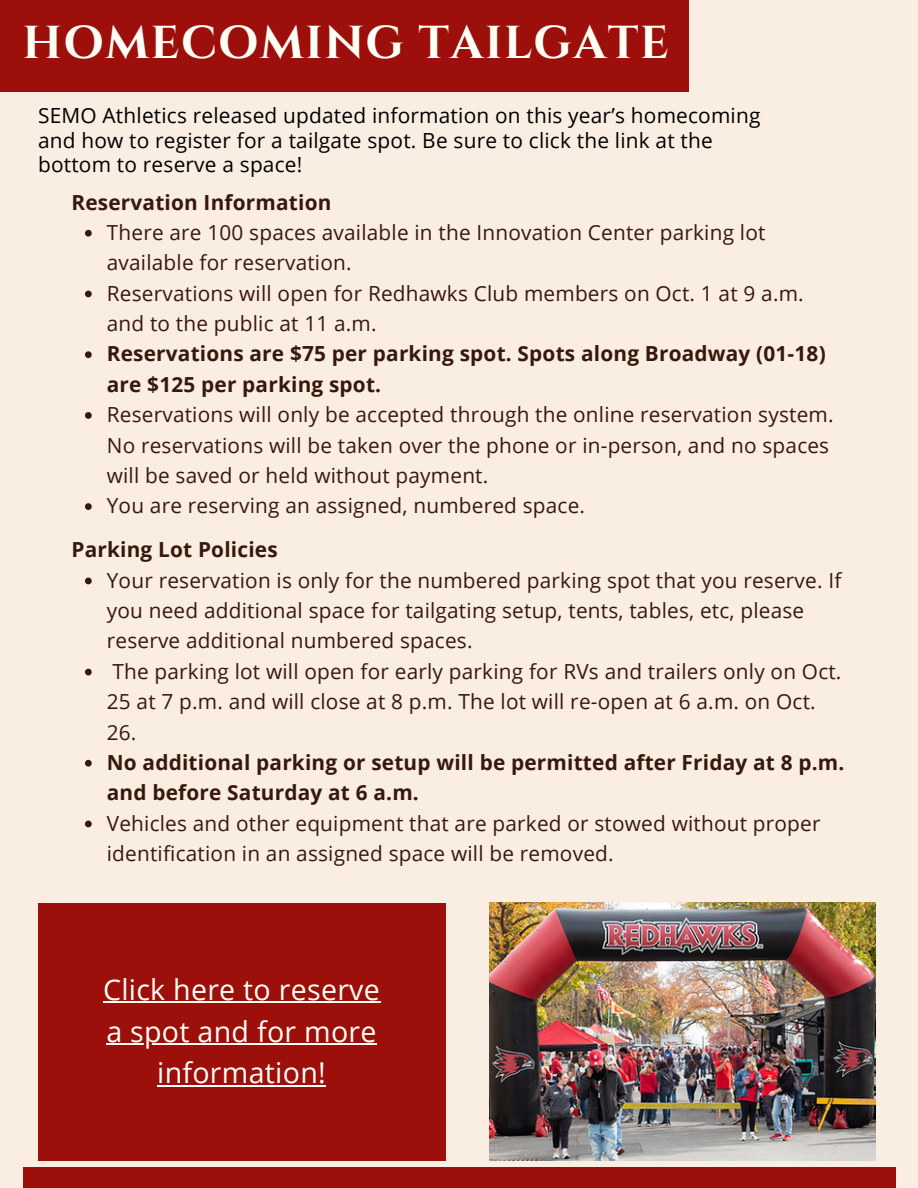
<style>
.page{position:relative;width:918px;height:1188px;background:#faede1}
.page>*{position:absolute;margin:0;border:0;box-sizing:border-box;transform-origin:0 0}
.t1{font:700 46.05px "Cinzel";letter-spacing:.03em;color:#fffff6}
.t2{font:28.5px/41.7px "Open Sans";letter-spacing:.01em;color:#fffff6;text-align:center}
.t3{font:20.85px/30.3px "Open Sans";letter-spacing:.01em;color:#37190b}
.t4{font:700 20.85px/30.3px "Open Sans";letter-spacing:.01em;color:#37190b}
.t5{font:20.85px/24.8px "Open Sans";letter-spacing:.01em;color:#000}
</style>
<div class="page">
<div style="left:23px;top:1168px;width:873px;height:20px;background:#9d0f0b"></div>
<div style="left:0;top:0;width:688px;height:92px;background:#9d0f0b"></div>
<img style="left:489px;top:903px;width:386px;height:257px">
<svg style="left:85px;top:230px;width:7px;height:7px"></svg>
<svg style="left:85px;top:291px;width:7px;height:6px"></svg>
<svg style="left:85px;top:351px;width:7px;height:7px"></svg>
<svg style="left:85px;top:412px;width:7px;height:7px"></svg>
<svg style="left:85px;top:503px;width:7px;height:7px"></svg>
<div style="left:38px;top:903px;width:407px;height:257px;background:#9d0f0b"></div>
<hr style="left:103px;top:1002px;width:277px;height:1px;background:#fffff6">
<hr style="left:106px;top:1043px;width:271px;height:2px;background:#fffff6">
<hr style="left:157px;top:1085px;width:169px;height:1px;background:#fffff6">
<svg style="left:85px;top:578px;width:7px;height:6px"></svg>
<svg style="left:85px;top:669px;width:7px;height:6px"></svg>
<svg style="left:85px;top:760px;width:7px;height:7px"></svg>
<svg style="left:85px;top:821px;width:7px;height:6px"></svg>
<p class="t1" style="left:23px;top:14px;width:648px">HOMECOMING TAILGATE</p>
<p class="t5" style="left:38px;top:102px;width:724px">SEMO Athletics released updated information on this year’s homecoming and how to register for a tailgate spot. Be sure to click the link at the bottom to reserve a space!</p>
<h2 class="t4" style="left:71px;top:186px;width:261px">Reservation Information</h2>
<p class="t3" style="left:107px;top:217px;width:660px">There are 100 spaces available in the Innovation Center parking lot available for reservation.</p>
<p class="t3" style="left:107px;top:277px;width:699px">Reservations will open for Redhawks Club members on Oct. 1 at 9 a.m. and to the public at 11 a.m.</p>
<p class="t4" style="left:107px;top:338px;width:720px">Reservations are $75 per parking spot. Spots along Broadway (01-18) are $125 per parking spot.</p>
<p class="t3" style="left:107px;top:399px;width:728px">Reservations will only be accepted through the online reservation system.<br>No reservations will be taken over the phone or in-person, and no spaces will be saved or held without payment.</p>
<p class="t3" style="left:107px;top:490px;width:480px">You are reserving an assigned, numbered space.</p>
<p class="t4" style="left:71px;top:534px;width:208px">Parking Lot Policies</p>
<p class="t3" style="left:107px;top:564px;width:736px">Your reservation is only for the numbered parking spot that you reserve. If you need additional space for tailgating setup, tents, tables, etc, please reserve additional numbered spaces.</p>
<p class="t3" style="left:107px;top:656px;width:736px">The parking lot will open for early parking for RVs and trailers only on Oct.<br>25 at 7 p.m. and will close at 8 p.m. The lot will re-open at 6 a.m. on Oct.<br>26.</p>
<p class="t4" style="left:107px;top:747px;width:739px">No additional parking or setup will be permitted after Friday at 8 p.m. and before Saturday at 6 a.m.</p>
<p class="t3" style="left:107px;top:807px;width:715px">Vehicles and other equipment that are parked or stowed without proper identification in an assigned space will be removed.</p>
<h2 class="t2" style="left:103px;top:968px;width:278px">Click here to reserve</h2>
<p class="t2" style="left:106px;top:1010px;width:272px">a spot and for more information!</p>
</div>
